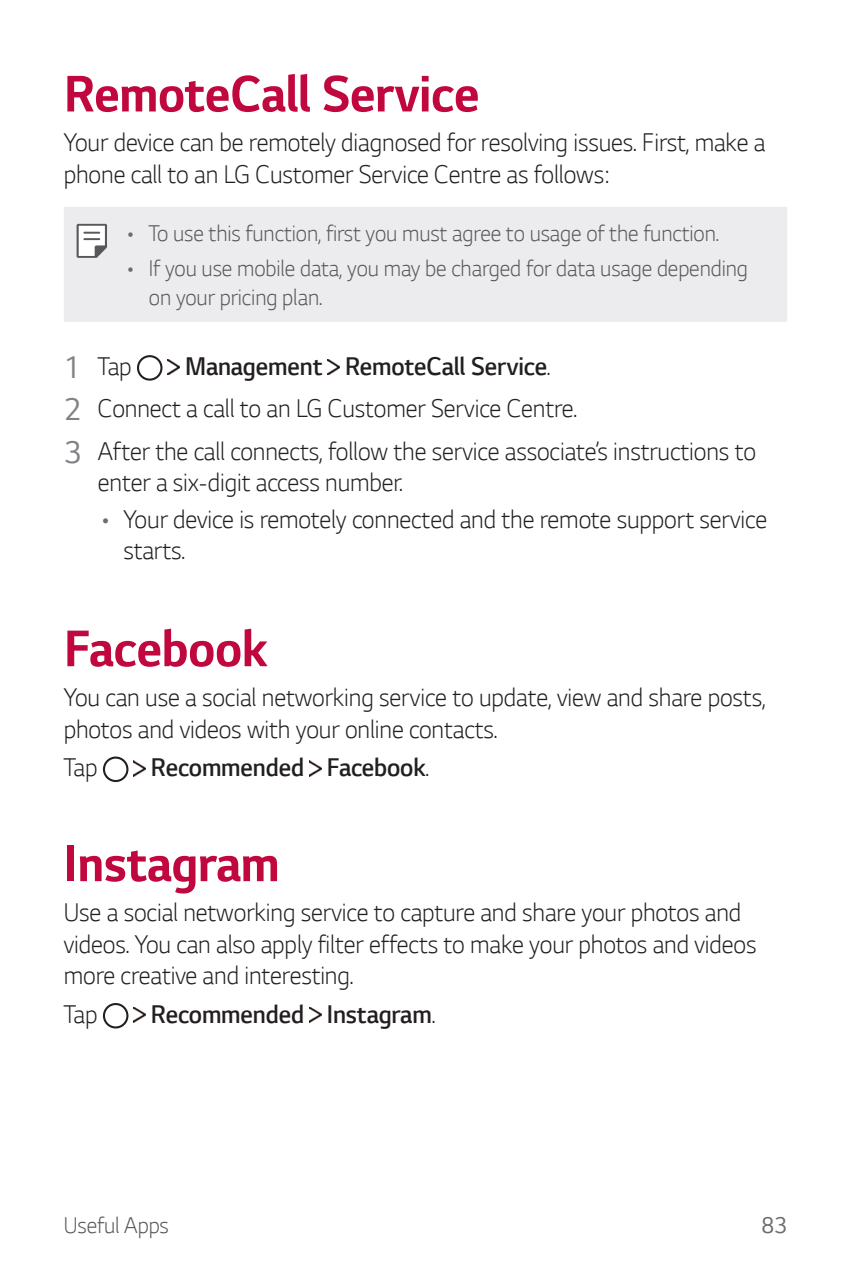
<style>
.page{position:relative;width:851px;height:1276px;background:#fff}
.page>*{position:absolute;margin:0;border:0;box-sizing:border-box;transform-origin:0 0}
.t1{font:700 54px "LG Smart";letter-spacing:-.005em;color:#c0073e;scale:.95 1}
.t2{font:300 27px/31.5px "LG Smart";letter-spacing:-.005em;color:#231f20;scale:.95 1}
.t3{font:300 27px "LG Smart";letter-spacing:-.005em;color:#231f20;scale:.95 1}
.t4{font:300 24px/28.5px "LG Smart";letter-spacing:-.005em;color:#57585a;scale:.95 1}
.t5{font:24px "LG Smart";color:#6c6d70;scale:.95 1}
.s1{color:#6c6d70}
.s2{font-weight:400;font-size:33px;color:#808285}
.s3{font-style:inherit}
</style>
<div class="page">
<div style="left:64px;top:207px;width:723px;height:115px;background:#ececee"></div>
<svg style="left:77px;top:224px;width:30px;height:34px"></svg>
<svg style="left:137px;top:355px;width:25px;height:26px"></svg>
<img style="left:168px;top:359px;width:12px;height:16px">
<img style="left:328px;top:359px;width:12px;height:16px">
<svg style="left:103px;top:756px;width:25px;height:26px"></svg>
<img style="left:134px;top:760px;width:12px;height:16px">
<img style="left:309px;top:760px;width:12px;height:16px">
<svg style="left:103px;top:1003px;width:25px;height:25px"></svg>
<img style="left:134px;top:1007px;width:12px;height:15px">
<img style="left:309px;top:1007px;width:12px;height:15px">
<h1 class="t1" style="left:64px;top:73px;width:439px">RemoteCall Service</h1>
<p class="t2" style="left:64px;top:130px;width:740px">Your device can be remotely diagnosed for resolving issues. First, make a phone call to an LG Customer Service Centre as follows:</p>
<p class="t4" style="left:128px;top:222px;width:624px"><span class="s1">•</span> To use this function, first you must agree to usage of the function.</p>
<p class="t4" style="left:149px;top:257px;width:632px;text-indent:-21px"><span class="s1">•</span> If you use mobile data, you may be charged for data usage depending on your pricing plan.</p>
<p class="t2" style="left:64px;top:353px;width:73px"><span class="s2">1</span> Tap</p>
<p class="t2" style="left:64px;top:347px;width:730px;line-height:42.6px;text-indent:121px"><span class="s3">Management RemoteCall Service</span>.<br><span class="s2">2</span> Connect a call to an LG Customer Service Centre.<br><span class="s2">3</span> After the call connects, follow the service associate’s instructions to</p>
<p class="t2" style="left:98px;top:470px;width:322px">enter a six-digit access number.</p>
<p class="t2" style="left:123px;top:506px;width:679px;text-indent:-21px"><span class="s1">•</span> Your device is remotely connected and the remote support service starts.</p>
<h1 class="t1" style="left:64px;top:627px;width:215px">Facebook</h1>
<p class="t2" style="left:64px;top:684px;width:740px">You can use a social networking service to update, view and share posts, photos and videos with your online contacts.</p>
<p class="t2" style="left:64px;top:754px;width:37px">Tap</p>
<p class="t3" style="left:151px;top:756px;width:294px">Recommended Facebook<span class="s3">.</span></p>
<h1 class="t1" style="left:64px;top:842px;width:228px">Instagram</h1>
<p class="t2" style="left:64px;top:899px;width:730px">Use a social networking service to capture and share your photos and videos. You can also apply filter effects to make your photos and videos more creative and interesting.</p>
<p class="t2" style="left:64px;top:1001px;width:37px">Tap</p>
<p class="t3" style="left:151px;top:1003px;width:301px">Recommended Instagram<span class="s3">.</span></p>
<p class="t4" style="left:64px;top:1213px;width:112px">Useful Apps</p>
<p class="t5" style="left:761px;top:1215px;width:28px">83</p>
</div>
